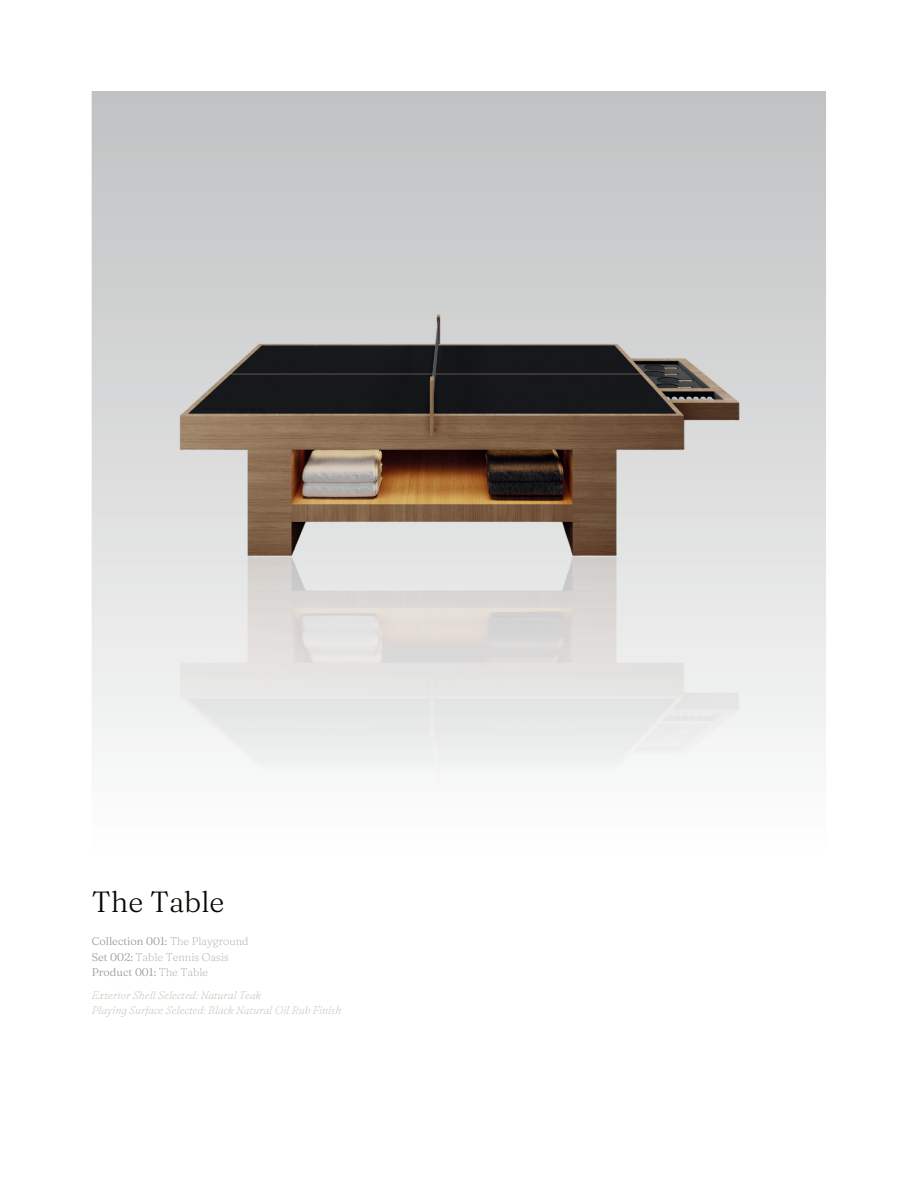
<style>
.page{position:relative;width:918px;height:1188px;background:#fff}
.page>*{position:absolute;margin:0;border:0;box-sizing:border-box;transform-origin:0 0}
.t1{font:300 29.1px "Fraunces 9 pt";color:#080704}
.t2{font:italic 100 11.1px/15.5px "Fraunces 9 pt";color:#b8a898}
.t3{font:100 11.1px/15.5px "Fraunces 9 pt";color:#969393}
.s1{font-weight:300}
</style>
<div class="page">
<img style="left:92px;top:181px;width:734px;height:645px">
<h1 class="t1" style="left:92px;top:881px;width:134px">The Table</h1>
<p class="t3" style="left:92px;top:933px;width:158px"><span class="s1">Collection 001:</span> The Playground<br><span class="s1">Set 002:</span> Table Tennis Oasis<br><span class="s1">Product 001:</span> The Table</p>
<p class="t2" style="left:92px;top:986px;width:251px">Exterior Shell Selected: Natural Teak<br>Playing Surface Selected: Black Natural Oil Rub Finish</p>
</div>
